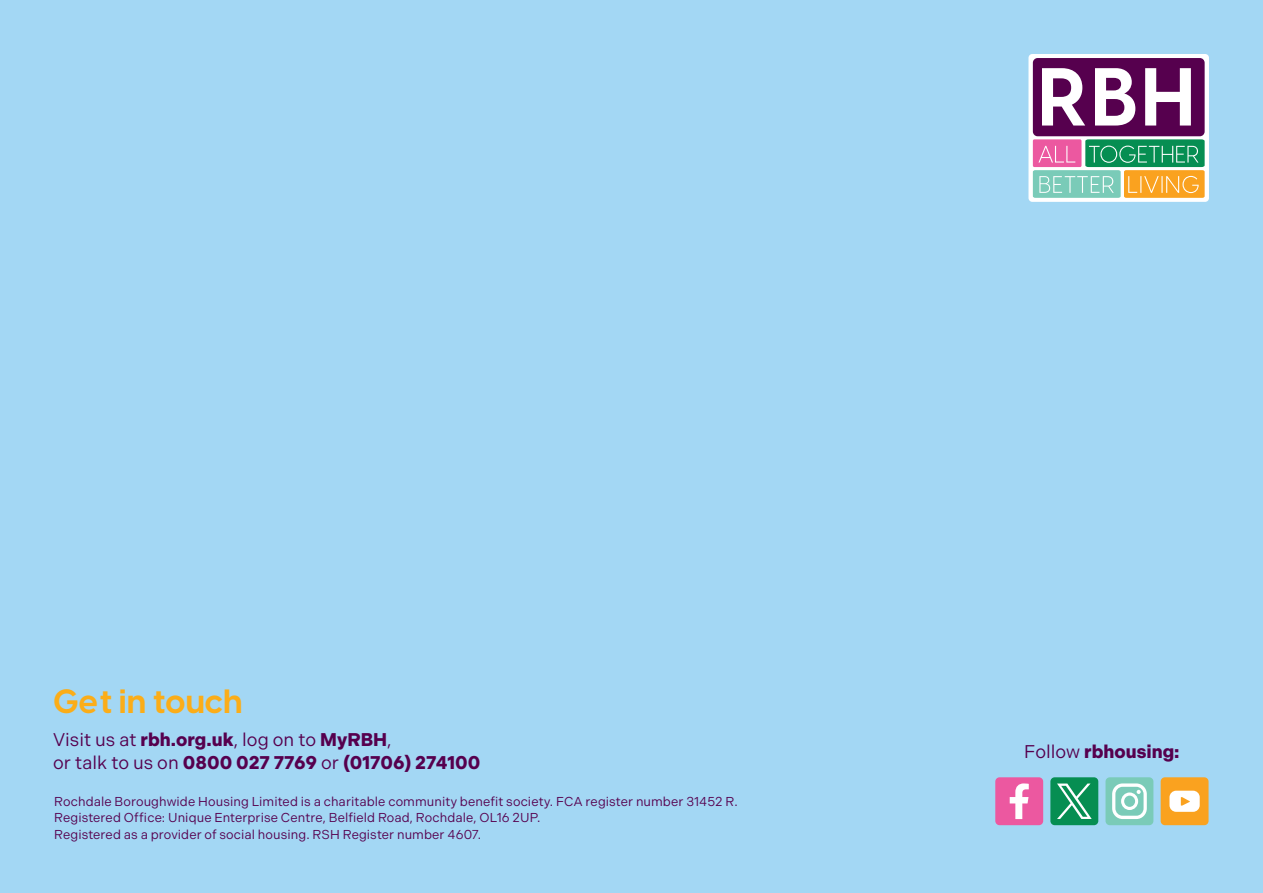
<style>
.page{position:relative;width:1263px;height:893px;background:#a3d7f4}
.page>*{position:absolute;margin:0;border:0;box-sizing:border-box;transform-origin:0 0}
.t1{font:700 33.15px "Visby CF";color:#fbad18}
.t2{font:700 18.45px/23px "Indivisible";color:#56004e}
.t3{font:12.9px/16.6px "Indivisible";letter-spacing:.005em;color:#56004e}
.s1{font-weight:400}
</style>
<div class="page">
<svg style="left:1028px;top:54px;width:181px;height:148px;background:#f5f4f6"></svg>
<div style="left:1033px;top:58px;width:171px;height:78px;background:#56004e;border-radius:5px"></div>
<svg style="left:1033px;top:139px;width:171px;height:59px;background:#96ab85"></svg>
<svg style="left:1042px;top:68px;width:149px;height:58px"></svg>
<div style="left:995px;top:777px;width:48px;height:48px;background:#ec58a0;border-radius:4px"></div>
<svg style="left:1010px;top:783px;width:19px;height:36px"></svg>
<div style="left:1050px;top:777px;width:48px;height:48px;background:#068e52;border-radius:4px"></div>
<svg style="left:1057px;top:783px;width:35px;height:36px"></svg>
<div style="left:1105px;top:777px;width:48px;height:48px;background:#7acbb8;border-radius:4px"></div>
<svg style="left:1112px;top:783px;width:35px;height:36px"></svg>
<div style="left:1161px;top:777px;width:47px;height:48px;background:#faa21f;border-radius:4px"></div>
<svg style="left:1169px;top:791px;width:31px;height:21px"></svg>
<h1 class="t1" style="left:53px;top:675px;width:191px">Get in touch</h1>
<h2 class="t2" style="left:53px;top:728px;width:429px"><span class="s1">Visit us at</span> rbh.org.uk<span class="s1">, log on to</span> MyRBH<span class="s1">,<br>or talk to us on</span> 0800 027 7769 <span class="s1">or</span> (01706) 274100</h2>
<p class="t3" style="left:54px;top:793px;width:685px">Rochdale Boroughwide Housing Limited is a charitable community benefit society. FCA register number 31452 R.<br>Registered Office: Unique Enterprise Centre, Belfield Road, Rochdale, OL16 2UP.<br>Registered as a provider of social housing. RSH Register number 4607.</p>
<h2 class="t2" style="left:1024px;top:740px;width:157px"><span class="s1">Follow</span> rbhousing:</h2>
</div>
